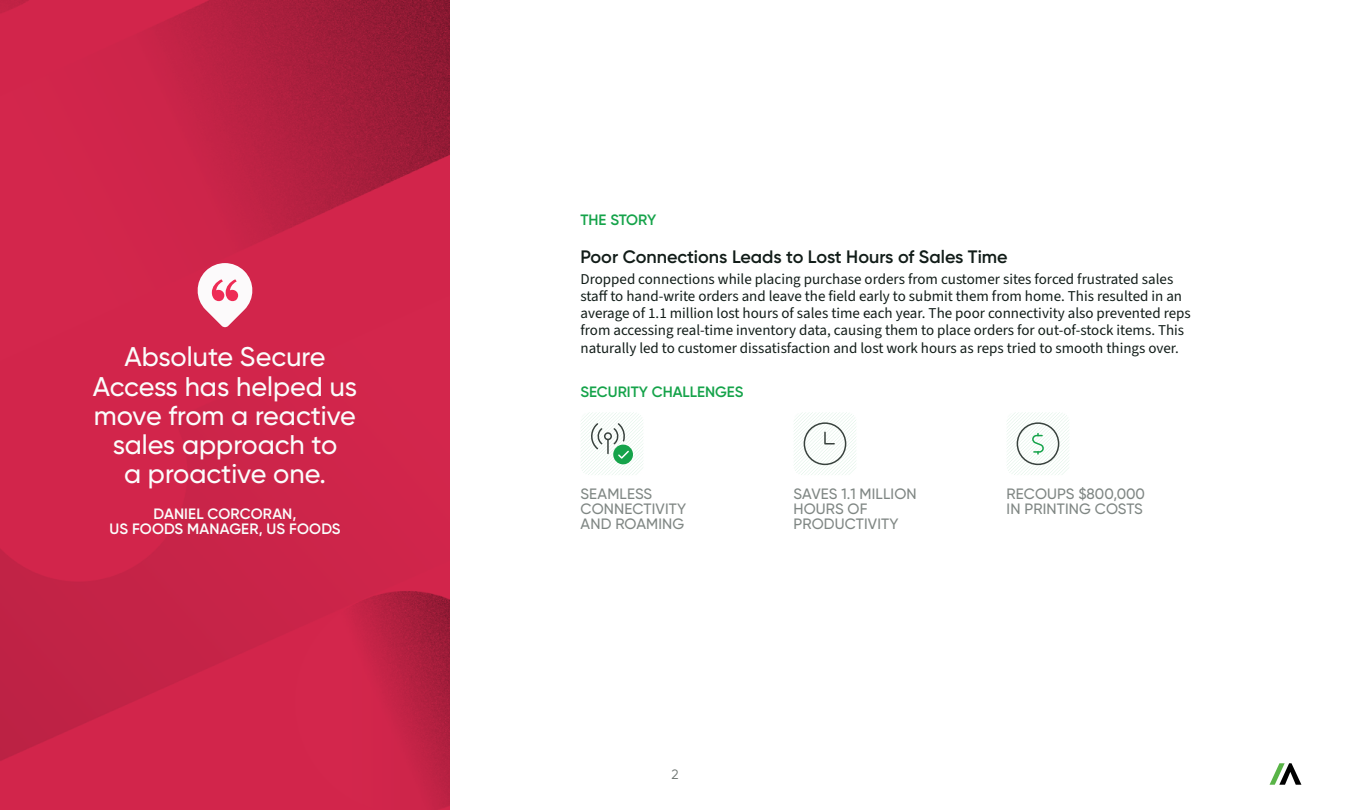
<style>
.page{position:relative;width:1350px;height:810px;background:#fff}
.page>*{position:absolute;margin:0;border:0;box-sizing:border-box;transform-origin:0 0}
.t1{font:500 27px/29.2px "Gilroy";color:#fbfdfc;text-align:center}
.t2{font:600 18px "Gilroy";color:#111c18}
.t3{font:15px/17.2px "Source Sans 3";color:#111c18}
.t4{font:500 15px/15px "Gilroy";letter-spacing:.01em;color:#808784}
.t5{font:600 15px/15px "Gilroy";letter-spacing:.01em;color:#fbfdfc;text-align:center}
.t6{font:600 15px "Gilroy";color:#15a34a}
.t7{font:13.5px "Gilroy";color:#6a716e}
</style>
<div class="page">
<svg style="left:1270px;top:763px;width:31px;height:22px"></svg>
<img style="left:0;top:0;width:450px;height:810px">
<svg style="left:794px;top:412px;width:62px;height:63px"></svg>
<svg style="left:1006px;top:412px;width:64px;height:63px"></svg>
<svg style="left:580px;top:412px;width:64px;height:63px"></svg>
<svg style="left:1031px;top:434px;width:14px;height:20px"></svg>
<div style="left:1017px;top:422px;width:42px;height:43px;border:2px solid #39423e;border-radius:50%"></div>
<div style="left:804px;top:422px;width:42px;height:43px;border:2px solid #39423e;border-radius:50%"></div>
<svg style="left:823px;top:431px;width:13px;height:14px"></svg>
<svg style="left:178px;top:244px;width:90px;height:90px"></svg>
<svg style="left:211px;top:279px;width:28px;height:22px"></svg>
<div style="left:613px;top:445px;width:20px;height:19px;background:#15a34a;border-radius:50%"></div>
<svg style="left:591px;top:423px;width:39px;height:37px"></svg>
<h1 class="t1" style="left:93px;top:342px;width:266px">Absolute Secure<br>Access has helped us move from a reactive sales approach to<br>a proactive one.</h1>
<p class="t5" style="left:109px;top:506px;width:233px">DANIEL CORCORAN,<br>US FOODS MANAGER, US FOODS</p>
<p class="t6" style="left:580px;top:210px;width:77px">THE STORY</p>
<p class="t2" style="left:580px;top:246px;width:429px">Poor Connections Leads to Lost Hours of Sales Time</p>
<p class="t3" style="left:580px;top:270px;width:612px">Dropped connections while placing purchase orders from customer sites forced frustrated sales staff to hand-write orders and leave the field early to submit them from home. This resulted in an average of 1.1 million lost hours of sales time each year. The poor connectivity also prevented reps from accessing real-time inventory data, causing them to place orders for out-of-stock items. This naturally led to customer dissatisfaction and lost work hours as reps tried to smooth things over.</p>
<p class="t6" style="left:580px;top:382px;width:165px">SECURITY CHALLENGES</p>
<p class="t4" style="left:581px;top:486px;width:107px">SEAMLESS<br>CONNECTIVITY<br>AND ROAMING</p>
<p class="t4" style="left:794px;top:486px;width:125px">SAVES 1.1 MILLION<br>HOURS OF<br>PRODUCTIVITY</p>
<p class="t4" style="left:1007px;top:486px;width:140px">RECOUPS $800,000<br>IN PRINTING COSTS</p>
<p class="t7" style="left:671px;top:766px;width:9px">2</p>
</div>
